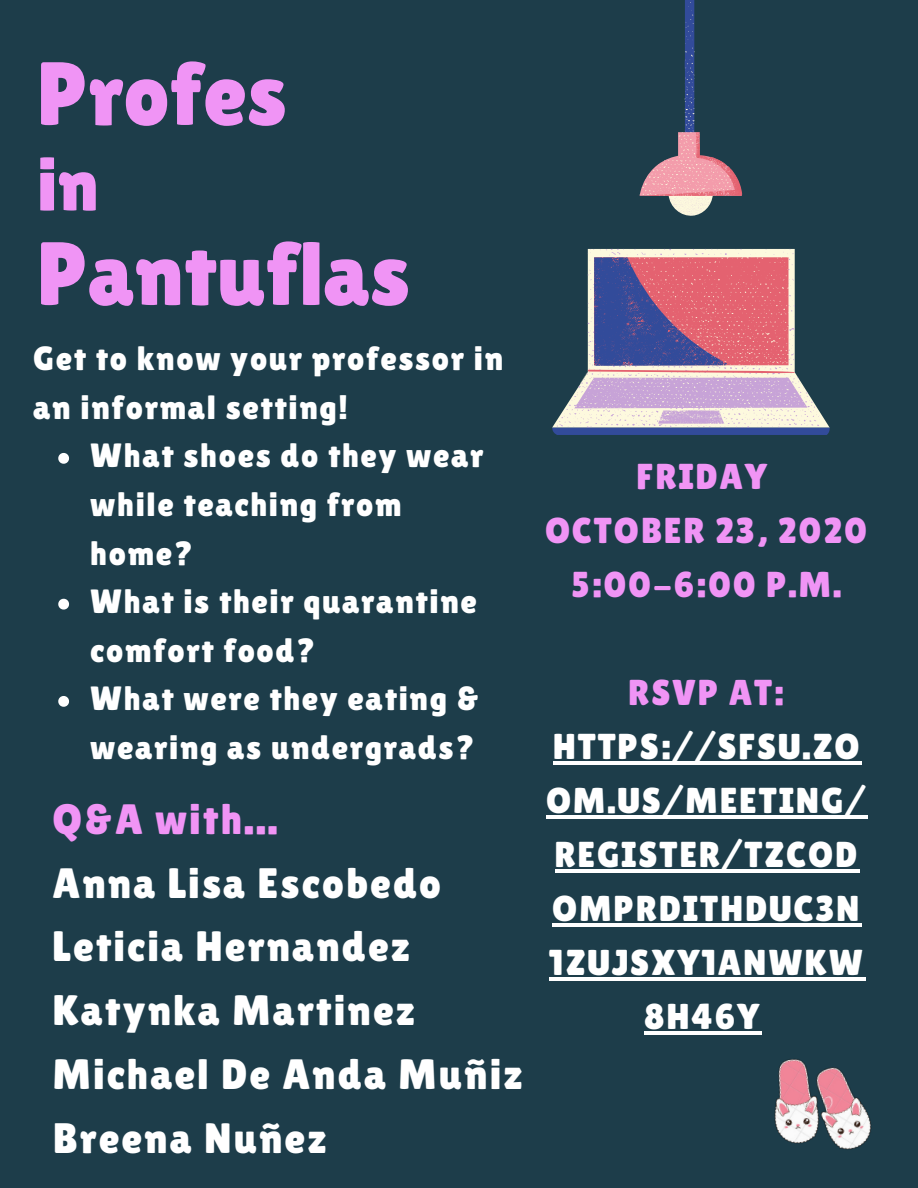
<style>
.page{position:relative;width:918px;height:1188px;background:#1d3d4a}
.page>*{position:absolute;margin:0;border:0;box-sizing:border-box;transform-origin:0 0}
.t1{font:89.7px "Lilita One";color:#f094f5}
.t2{font:75px "Lilita One";color:#f094f5}
.t3{font:42.6px/63.8px "Lilita One";letter-spacing:.05em;color:#fff}
.t4{font:36px/54px "Lilita One";letter-spacing:.05em;color:#fff;text-align:center}
.t5{font:36px/54px "Lilita One";letter-spacing:.05em;color:#f094f5;text-align:center}
.t6{font:33.6px/48.6px "Lilita One";letter-spacing:.05em;color:#fff}
.s1{color:#f094f5}
</style>
<div class="page">
<img style="left:746px;top:1032px;width:141px;height:142px">
<svg style="left:553px;top:249px;width:271px;height:8px;background:#c7cbba"></svg>
<svg style="left:552px;top:257px;width:278px;height:178px;background:#987a93"></svg>
<svg style="left:640px;top:0;width:102px;height:217px;background:#495362"></svg>
<hr style="left:553px;top:762px;width:308px;height:3px;background:#fff">
<hr style="left:546px;top:816px;width:322px;height:3px;background:#fff">
<hr style="left:555px;top:870px;width:304px;height:3px;background:#fff">
<hr style="left:552px;top:924px;width:310px;height:3px;background:#fff">
<hr style="left:549px;top:978px;width:316px;height:3px;background:#fff">
<hr style="left:644px;top:1032px;width:117px;height:3px;background:#fff">
<svg style="left:58px;top:453px;width:11px;height:11px"></svg>
<svg style="left:58px;top:599px;width:11px;height:11px"></svg>
<svg style="left:58px;top:696px;width:11px;height:11px"></svg>
<p class="t1" style="left:37px;top:42px;width:252px">Profes</p>
<p class="t2" style="left:37px;top:141px;width:63px">in</p>
<p class="t1" style="left:37px;top:222px;width:375px">Pantuflas</p>
<p class="t6" style="left:33px;top:334px;width:471px">Get to know your professor in an informal setting!</p>
<p class="t6" style="left:90px;top:431px;width:395px">What shoes do they wear while teaching from home?<br>What is their quarantine comfort food?<br>What were they eating &amp; wearing as undergrads?</p>
<p class="t3" style="left:52px;top:787px;width:472px"><span class="s1">Q&amp;A with...<br></span>Anna Lisa Escobedo<br>Leticia Hernandez<br>Katynka Martinez<br>Michael De Anda Muñiz<br>Breena Nuñez</p>
<p class="t5" style="left:545px;top:450px;width:323px">FRIDAY<br>OCTOBER 23, 2020<br>5:00-6:00 P.M.</p>
<p class="t4" style="left:546px;top:666px;width:321px"><span class="s1">RSVP AT:<br></span>HTTPS://SFSU.ZO<br>OM.US/MEETING/<br>REGISTER/TZCOD<br>OMPRDITHDUC3N<br>1ZUJSXY1ANWKW<br>8H46Y</p>
</div>
